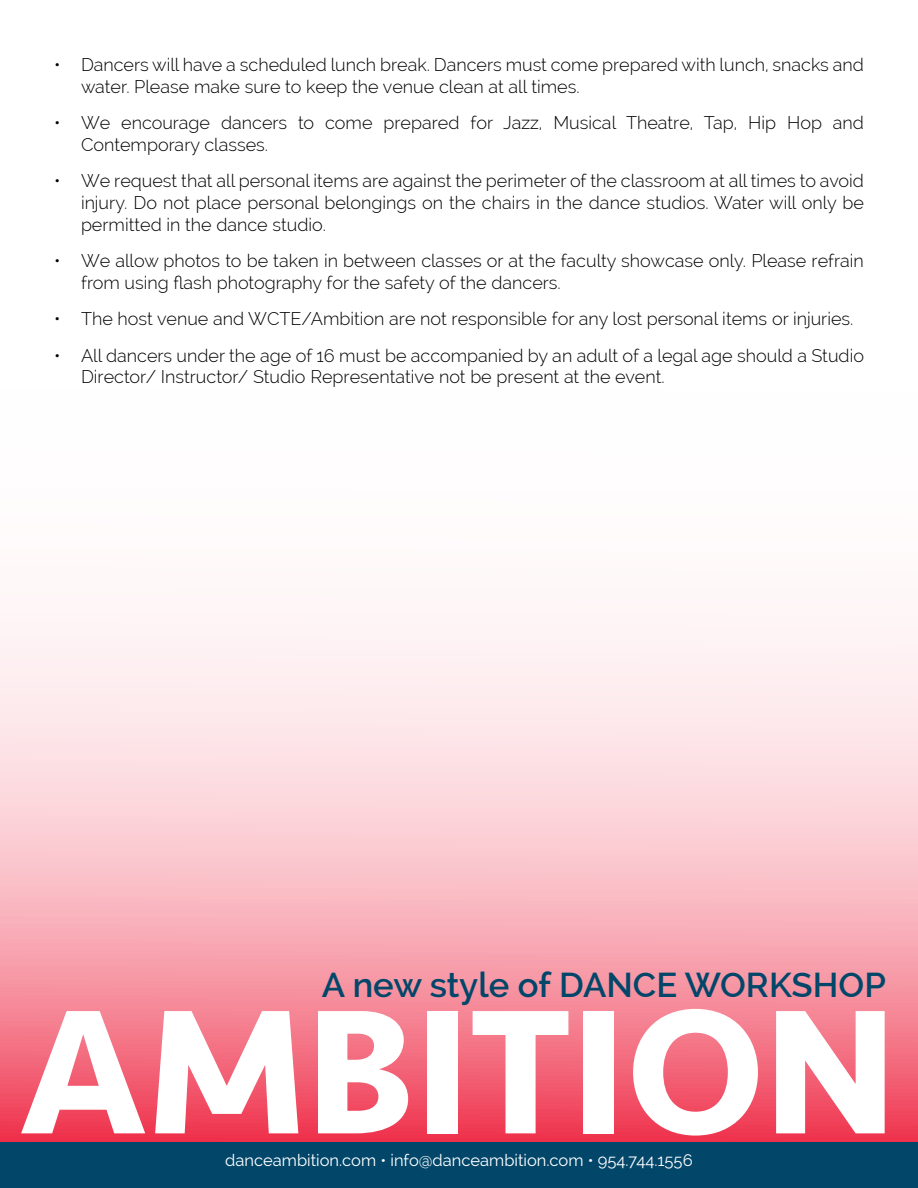
<style>
.page{position:relative;width:918px;height:1188px;background:#fff}
.page>*{position:absolute;margin:0;border:0;box-sizing:border-box;transform-origin:0 0}
.t1{font:700 183.6px "Seravek";color:#fff}
.t2{font:600 34.65px "Raleway";color:#02466a}
.t3{font:300 18px/21.6px "Raleway";color:#000}
.t4{font:16.5px "Raleway";color:#fff}
</style>
<div class="page">
<svg style="left:0;top:622px;width:918px;height:520px;background:#f8b0ba"></svg>
<div style="left:0;top:1142px;width:918px;height:46px;background:#02466a"></div>
<p class="t3" style="left:81px;top:54px;width:784px;text-indent:-27px">• Dancers will have a scheduled lunch break. Dancers must come prepared with lunch, snacks and water. Please make sure to keep the venue clean at all times.</p>
<p class="t3" style="left:81px;top:112px;width:785px;text-indent:-27px">• We encourage dancers to come prepared for Jazz, Musical Theatre, Tap, Hip Hop and<br>Contemporary classes.</p>
<p class="t3" style="left:81px;top:170px;width:785px;text-align:justify;text-indent:-27px">• We request that all personal items are against the perimeter of the classroom at all times to avoid injury. Do not place personal belongings on the chairs in the dance studios. Water will only be permitted in the dance studio.</p>
<p class="t3" style="left:81px;top:250px;width:784px;text-indent:-27px">• We allow photos to be taken in between classes or at the faculty showcase only. Please refrain from using flash photography for the safety of the dancers.</p>
<p class="t3" style="left:54px;top:308px;width:801px">• The host venue and WCTE/Ambition are not responsible for any lost personal items or injuries.</p>
<p class="t3" style="left:81px;top:345px;width:785px;text-indent:-27px">• All dancers under the age of 16 must be accompanied by an adult of a legal age should a Studio<br>Director/ Instructor/ Studio Representative not be present at the event.</p>
<h2 class="t2" style="left:322px;top:965px;width:565px">A new style of DANCE WORKSHOP</h2>
<h1 class="t1" style="left:19px;top:958px;width:879px">AMBITION</h1>
<p class="t4" style="left:225px;top:1150px;width:469px">danceambition.com • info@danceambition.com • 954.744.1556</p>
</div>
